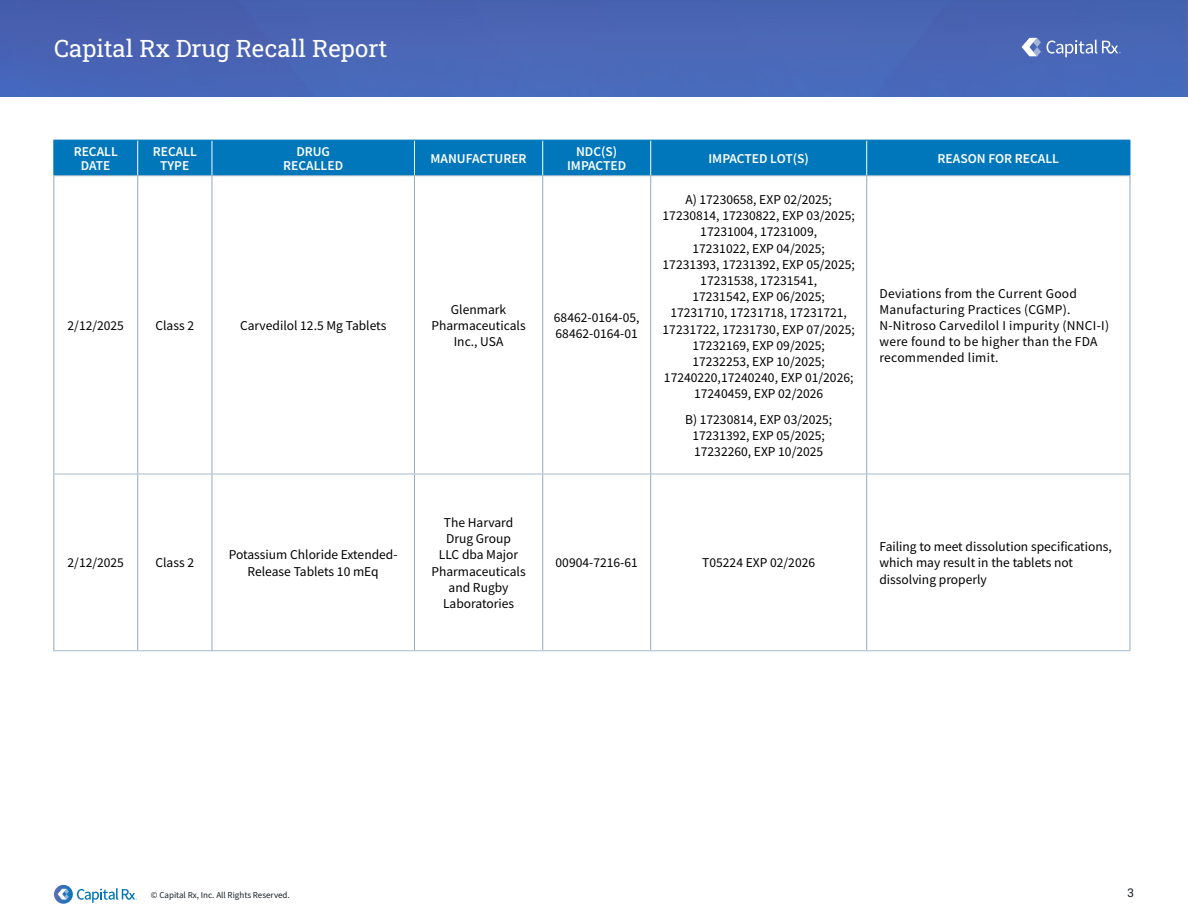
<style>
.page{position:relative;width:1188px;height:918px;background:#fff}
.page>*{position:absolute;margin:0;border:0;box-sizing:border-box;transform-origin:0 0}
.t1{font:24px "Roboto Slab";color:#fff}
.t2{font:13.5px/16.2px "Source Sans Pro";color:#000;text-align:center}
.t3{font:13.5px/16.2px "Source Sans Pro";letter-spacing:.02em;color:#000}
.t4{font:600 13.5px/13.5px "Source Sans Pro";color:#fff;text-align:center}
.t5{font:12px "Roboto Slab";color:#191f24}
.t6{font:9px "Source Sans Pro";color:#191f24}
</style>
<div class="page">
<svg style="left:54px;top:885px;width:19px;height:19px"></svg>
<svg style="left:58px;top:889px;width:11px;height:11px"></svg>
<svg style="left:77px;top:888px;width:60px;height:15px"></svg>
<div style="left:0;top:0;width:1188px;height:96px;background:#4965b6"></div>
<svg style="left:1022px;top:38px;width:19px;height:18px"></svg>
<svg style="left:1047px;top:40px;width:74px;height:17px"></svg>
<div style="left:54px;top:141px;width:1076px;height:34px;background:#0076bb"></div>
<hr style="left:53px;top:176px;width:1px;height:298px;background:#93aabb">
<hr style="left:137px;top:176px;width:1px;height:298px;background:#93aabb">
<hr style="left:212px;top:176px;width:1px;height:298px;background:#93aabb">
<hr style="left:414px;top:176px;width:1px;height:298px;background:#93aabb">
<hr style="left:542px;top:176px;width:1px;height:298px;background:#93aabb">
<hr style="left:650px;top:176px;width:1px;height:298px;background:#93aabb">
<hr style="left:866px;top:176px;width:1px;height:298px;background:#93aabb">
<hr style="left:1130px;top:176px;width:1px;height:298px;background:#93aabb">
<hr style="left:53px;top:474px;width:1px;height:176px;background:#93aabb">
<hr style="left:137px;top:474px;width:1px;height:176px;background:#93aabb">
<hr style="left:212px;top:474px;width:1px;height:176px;background:#93aabb">
<hr style="left:414px;top:474px;width:1px;height:176px;background:#93aabb">
<hr style="left:542px;top:474px;width:1px;height:176px;background:#93aabb">
<hr style="left:650px;top:474px;width:1px;height:176px;background:#93aabb">
<hr style="left:866px;top:474px;width:1px;height:176px;background:#93aabb">
<hr style="left:1130px;top:474px;width:1px;height:176px;background:#93aabb">
<hr style="left:137px;top:140px;width:1px;height:35px;background:#fff">
<hr style="left:212px;top:140px;width:1px;height:35px;background:#fff">
<hr style="left:414px;top:140px;width:1px;height:35px;background:#fff">
<hr style="left:542px;top:140px;width:1px;height:35px;background:#fff">
<hr style="left:650px;top:140px;width:1px;height:35px;background:#fff">
<hr style="left:866px;top:140px;width:1px;height:35px;background:#fff">
<hr style="left:53px;top:140px;width:85px;height:1px;background:#0076bb">
<hr style="left:53px;top:140px;width:1px;height:35px;background:#0076bb">
<hr style="left:138px;top:140px;width:74px;height:1px;background:#0076bb">
<hr style="left:212px;top:140px;width:202px;height:1px;background:#0076bb">
<hr style="left:414px;top:140px;width:129px;height:1px;background:#0076bb">
<hr style="left:543px;top:140px;width:108px;height:1px;background:#0076bb">
<hr style="left:651px;top:140px;width:216px;height:1px;background:#0076bb">
<hr style="left:867px;top:140px;width:263px;height:1px;background:#0076bb">
<hr style="left:1130px;top:140px;width:1px;height:35px;background:#0076bb">
<hr style="left:53px;top:175px;width:85px;height:1px;background:#a4bbca">
<hr style="left:138px;top:175px;width:74px;height:1px;background:#a4bbca">
<hr style="left:212px;top:175px;width:202px;height:1px;background:#a4bbca">
<hr style="left:414px;top:175px;width:129px;height:1px;background:#a4bbca">
<hr style="left:543px;top:175px;width:108px;height:1px;background:#a4bbca">
<hr style="left:651px;top:175px;width:216px;height:1px;background:#a4bbca">
<hr style="left:867px;top:175px;width:263px;height:1px;background:#a4bbca">
<hr style="left:53px;top:474px;width:85px;height:1px;background:#a4bbca">
<hr style="left:138px;top:474px;width:74px;height:1px;background:#a4bbca">
<hr style="left:212px;top:474px;width:202px;height:1px;background:#a4bbca">
<hr style="left:414px;top:474px;width:129px;height:1px;background:#a4bbca">
<hr style="left:543px;top:474px;width:108px;height:1px;background:#a4bbca">
<hr style="left:651px;top:474px;width:216px;height:1px;background:#a4bbca">
<hr style="left:867px;top:474px;width:263px;height:1px;background:#a4bbca">
<hr style="left:53px;top:650px;width:85px;height:1px;background:#a4bbca">
<hr style="left:138px;top:650px;width:74px;height:1px;background:#a4bbca">
<hr style="left:212px;top:650px;width:202px;height:1px;background:#a4bbca">
<hr style="left:414px;top:650px;width:129px;height:1px;background:#a4bbca">
<hr style="left:543px;top:650px;width:108px;height:1px;background:#a4bbca">
<hr style="left:651px;top:650px;width:216px;height:1px;background:#a4bbca">
<hr style="left:867px;top:650px;width:263px;height:1px;background:#a4bbca">
<h1 class="t1" style="left:54px;top:32px;width:335px">Capital Rx Drug Recall Report</h1>
<p class="t4" style="left:74px;top:145px;width:46px">RECALL<br>DATE</p>
<p class="t4" style="left:153px;top:145px;width:46px">RECALL<br>TYPE</p>
<p class="t4" style="left:283px;top:145px;width:61px">DRUG<br>RECALLED</p>
<p class="t4" style="left:431px;top:152px;width:98px">MANUFACTURER</p>
<p class="t4" style="left:567px;top:145px;width:61px">NDC(S)<br>IMPACTED</p>
<p class="t4" style="left:709px;top:152px;width:102px">IMPACTED LOT(S)</p>
<p class="t4" style="left:938px;top:152px;width:123px">REASON FOR RECALL</p>
<p class="t2" style="left:68px;top:317px;width:58px">2/12/2025</p>
<p class="t2" style="left:155px;top:317px;width:40px">Class 2</p>
<p class="t2" style="left:240px;top:317px;width:148px">Carvedilol 12.5 Mg Tablets</p>
<p class="t2" style="left:68px;top:555px;width:58px">2/12/2025</p>
<p class="t2" style="left:156px;top:555px;width:40px">Class 2</p>
<p class="t2" style="left:229px;top:547px;width:170px">Potassium Chloride Extended-<br>Release Tablets 10 mEq</p>
<p class="t2" style="left:432px;top:301px;width:96px">Glenmark<br>Pharmaceuticals<br>Inc., USA</p>
<p class="t2" style="left:554px;top:309px;width:87px;text-align:left">68462-0164-05,<br>68462-0164-01</p>
<p class="t2" style="left:663px;top:191px;width:194px">A) 17230658, EXP 02/2025;<br>17230814, 17230822, EXP 03/2025;<br>17231004, 17231009,<br>17231022, EXP 04/2025;<br>17231393, 17231392, EXP 05/2025;<br>17231538, 17231541,<br>17231542, EXP 06/2025;<br>17231710, 17231718, 17231721,<br>17231722, 17231730, EXP 07/2025;<br>17232169, EXP 09/2025;<br>17232253, EXP 10/2025;<br>17240220,17240240, EXP 01/2026;<br>17240459, EXP 02/2026</p>
<p class="t2" style="left:685px;top:411px;width:149px">B) 17230814, EXP 03/2025;<br>17231392, EXP 05/2025;<br>17232260, EXP 10/2025</p>
<p class="t2" style="left:431px;top:514px;width:96px">The Harvard<br>Drug Group<br>LLC dba Major<br>Pharmaceuticals and Rugby<br>Laboratories</p>
<p class="t2" style="left:556px;top:555px;width:84px">00904-7216-61</p>
<p class="t2" style="left:702px;top:555px;width:114px">T05224 EXP 02/2026</p>
<p class="t3" style="left:879px;top:285px;width:231px">Deviations from the Current Good<br>Manufacturing Practices (CGMP).<br>N-Nitroso Carvedilol I impurity (NNCI-I) were found to be higher than the FDA recommended limit.</p>
<p class="t2" style="left:879px;top:539px;width:234px;text-align:left">Failing to meet dissolution specifications, which may result in the tablets not dissolving properly</p>
<p class="t6" style="left:151px;top:889px;width:140px">© Capital Rx, Inc. All Rights Reserved.</p>
<p class="t5" style="left:1128px;top:885px;width:8px">3</p>
</div>
